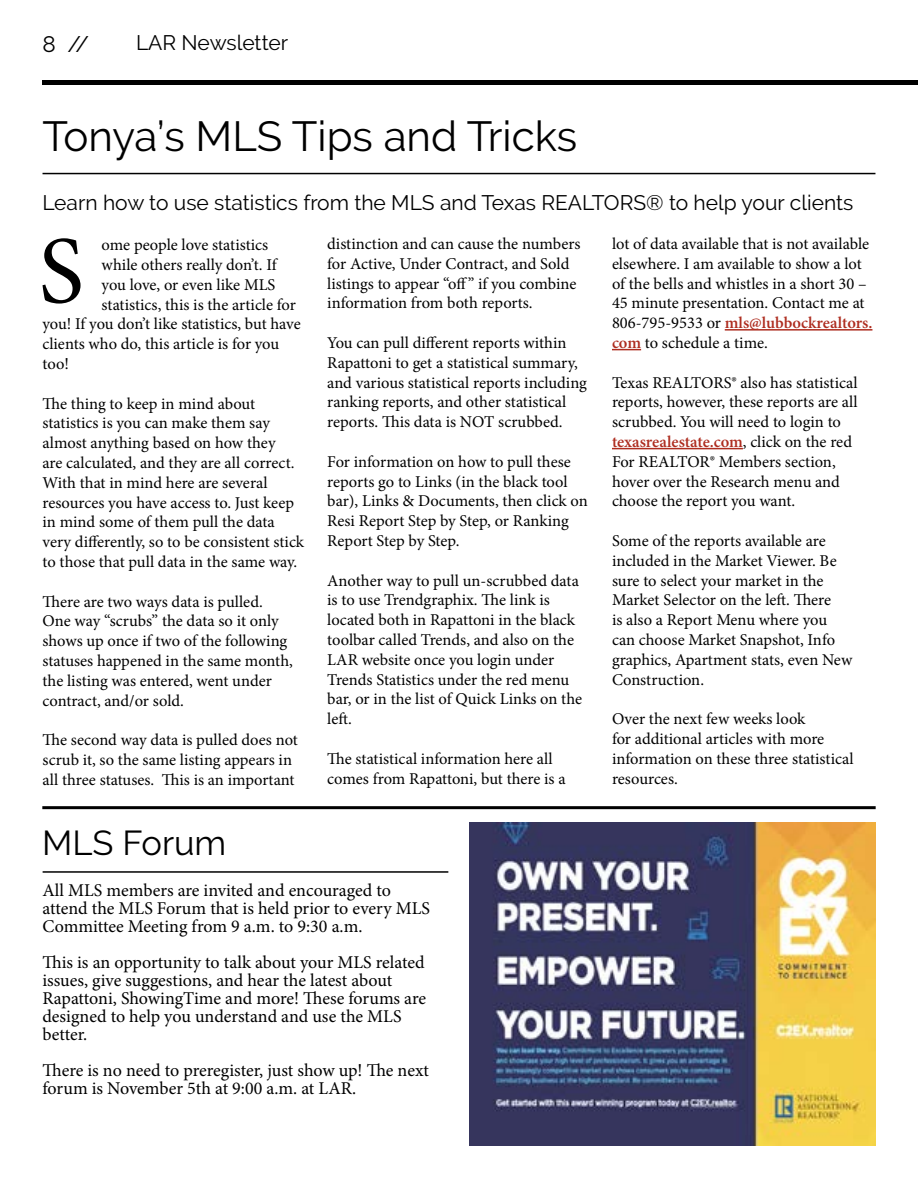
<style>
.page{position:relative;width:918px;height:1188px;background:#fff}
.page>*{position:absolute;margin:0;border:0;box-sizing:border-box;transform-origin:0 0}
.t1{font:96px "Minion Pro";color:#000}
.t2{font:42px "Raleway";color:#000}
.t3{font:34.5px "Raleway";color:#000}
.t4{font:22.5px "Raleway";color:#000}
.t5{font:21px "Raleway";color:#000}
.t6{font:18px/18px "Minion Pro";letter-spacing:-.005em;color:#000}
.t7{font:16.5px/19.8px "Minion Pro";color:#000}
.s1{font-weight:600;color:#ae2d20}
</style>
<div class="page">
<hr style="left:43px;top:173px;width:832px;height:1px;background:#000">
<hr style="left:43px;top:81px;width:875px;height:4px;background:#000">
<hr style="left:42px;top:806px;width:834px;height:3px;background:#000">
<hr style="left:43px;top:871px;width:405px;height:2px;background:#000">
<hr style="left:725px;top:329px;width:147px;height:2px;background:#ae2d20">
<svg style="left:612px;top:349px;width:29px;height:1px"></svg>
<hr style="left:612px;top:448px;width:131px;height:1px;background:#ae2d20">
<img style="left:470px;top:823px;width:405px;height:322px">
<h3 class="t4" style="left:43px;top:31px;width:48px">8 //</h3>
<p class="t5" style="left:136px;top:31px;width:154px">LAR Newsletter</p>
<h2 class="t2" style="left:43px;top:112px;width:536px">Tonya’s MLS Tips and Tricks</h2>
<p class="t5" style="left:43px;top:190px;width:812px">Learn how to use statistics from the MLS and Texas REALTORS® to help your clients</p>
<h1 class="t1" style="left:38px;top:207px;width:47px">S</h1>
<p class="t7" style="left:102px;top:235px;width:168px">ome people love statistics</p>
<p class="t7" style="left:102px;top:255px;width:177px">while others really don’t. If</p>
<p class="t7" style="left:102px;top:275px;width:175px">you love, or even like MLS</p>
<p class="t7" style="left:102px;top:294px;width:196px">statistics, this is the article for</p>
<p class="t7" style="left:43px;top:314px;width:260px">you! If you don’t like statistics, but have</p>
<p class="t7" style="left:43px;top:334px;width:238px">clients who do, this article is for you</p>
<p class="t7" style="left:43px;top:354px;width:28px">too!</p>
<p class="t7" style="left:43px;top:393px;width:263px">The thing to keep in mind about statistics is you can make them say almost anything based on how they<br>are calculated, and they are all correct.<br>With that in mind here are several resources you have access to. Just keep in mind some of them pull the data very differently, so to be consistent stick to those that pull data in the same way.</p>
<p class="t7" style="left:43px;top:591px;width:252px">There are two ways data is pulled.<br>One way “scrubs” the data so it only shows up once if two of the following statuses happened in the same month, the listing was entered, went under contract, and/or sold.</p>
<p class="t7" style="left:43px;top:730px;width:257px">The second way data is pulled does not scrub it, so the same listing appears in all three statuses. This is an important</p>
<p class="t7" style="left:327px;top:234px;width:255px">distinction and can cause the numbers for Active, Under Contract, and Sold listings to appear “off” if you combine information from both reports.</p>
<p class="t7" style="left:327px;top:333px;width:261px">You can pull different reports within Rapattoni to get a statistical summary, and various statistical reports including ranking reports, and other statistical reports. This data is NOT scrubbed.</p>
<p class="t7" style="left:327px;top:452px;width:262px">For information on how to pull these reports go to Links (in the black tool bar), Links &amp; Documents, then click on Resi Report Step by Step, or Ranking Report Step by Step.</p>
<p class="t7" style="left:327px;top:570px;width:256px">Another way to pull un-scrubbed data is to use Trendgraphix. The link is located both in Rapattoni in the black toolbar called Trends, and also on the<br>LAR website once you login under<br>Trends Statistics under the red menu bar, or in the list of Quick Links on the left.</p>
<p class="t7" style="left:327px;top:749px;width:240px">The statistical information here all comes from Rapattoni, but there is a</p>
<h3 class="t3" style="left:42px;top:823px;width:186px">MLS Forum</h3>
<p class="t6" style="left:42px;top:881px;width:389px">All MLS members are invited and encouraged to attend the MLS Forum that is held prior to every MLS<br>Committee Meeting from 9 a.m. to 9:30 a.m.</p>
<p class="t6" style="left:42px;top:953px;width:385px">This is an opportunity to talk about your MLS related issues, give suggestions, and hear the latest about Rapattoni, ShowingTime and more! These forums are designed to help you understand and use the MLS better.</p>
<p class="t6" style="left:42px;top:1061px;width:388px">There is no need to preregister, just show up! The next forum is November 5th at 9:00 a.m. at LAR.</p>
<p class="t7" style="left:612px;top:234px;width:262px">lot of data available that is not available elsewhere. I am available to show a lot of the bells and whistles in a short 30 – 45 minute presentation. Contact me at 806-795-9533 or <span class="s1">mls@lubbockrealtors. com</span> to schedule a time.</p>
<p class="t7" style="left:612px;top:372px;width:247px">Texas REALTORS® also has statistical reports, however, these reports are all scrubbed. You will need to login to <span class="s1">texasrealestate.com</span>, click on the red For REALTOR® Members section, hover over the Research menu and choose the report you want.</p>
<p class="t7" style="left:612px;top:531px;width:242px">Some of the reports available are included in the Market Viewer. Be sure to select your market in the<br>Market Selector on the left. There<br>is also a Report Menu where you can choose Market Snapshot, Info graphics, Apartment stats, even New<br>Construction.</p>
<p class="t7" style="left:612px;top:709px;width:243px">Over the next few weeks look<br>for additional articles with more information on these three statistical resources.</p>
</div>
